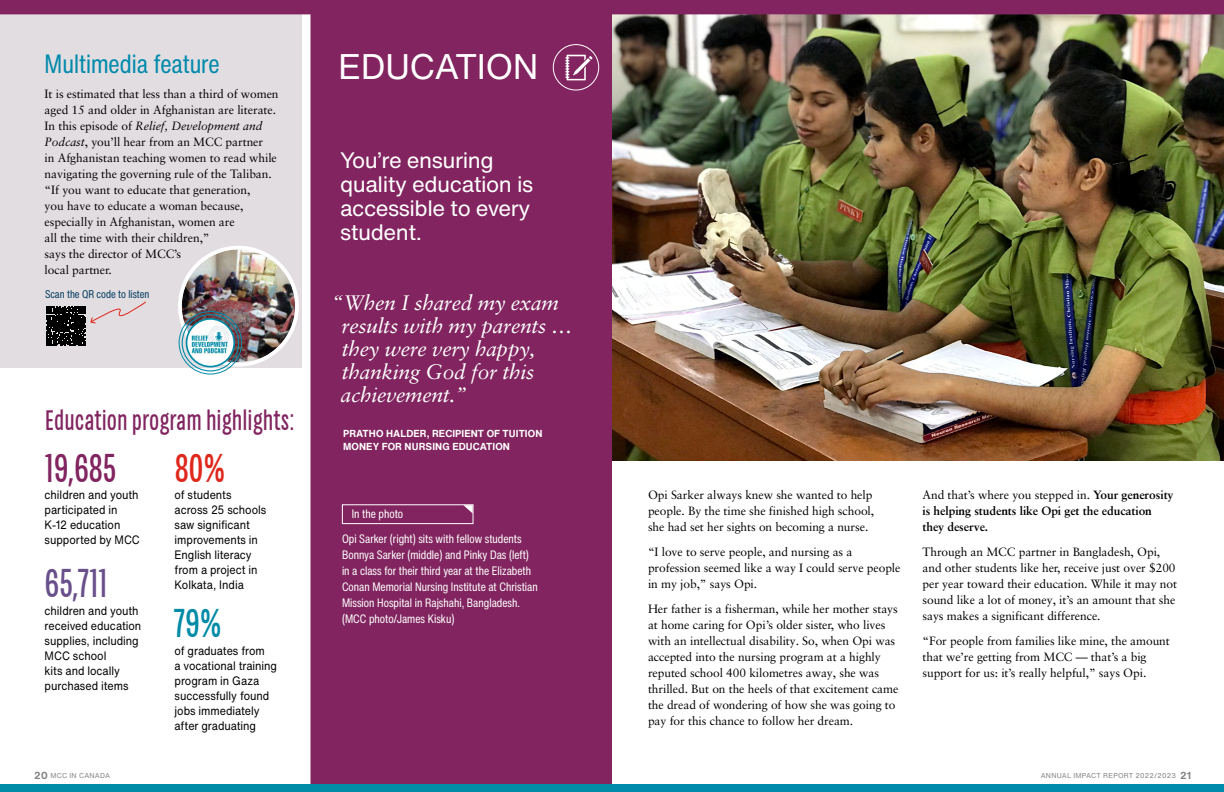
<style>
.page{position:relative;width:1224px;height:792px;background:#fff}
.page>*{position:absolute;margin:0;border:0;box-sizing:border-box;transform-origin:0 0}
.t1{font:40px "Chartwell Pies";color:#81245f}
.t2{font:40px "Chartwell Pies";color:#69508a}
.t3{font:40px "Chartwell Pies";color:#df271c}
.t4{font:40px "Chartwell Pies";color:#008ba7}
.t5{font:35px "Helvetica Now Text";letter-spacing:-.02em;color:#fff}
.t6{font:28px "Chartwell Pies";color:#81245f}
.t7{font:condensed 26px "Helvetica Now Text";color:#008aac}
.t8{font:22px/24px "Helvetica Now Text";letter-spacing:-.02em;color:#fff}
.t9{font:italic 21px/23px "Sabon LT Pro";letter-spacing:-.015em;color:#fff}
.t10{font:12px/16px "Sabon LT Pro";letter-spacing:-.005em;color:#000}
.t11{font:12px/15px "Helvetica Now Text";letter-spacing:-.005em;color:#000;scale:.9 1}
.t12{font:condensed 12px/16px "Helvetica Now Text";color:#fff}
.t13{font:700 12px/16px "Sabon LT Pro";letter-spacing:-.005em;color:#000}
.t14{font:condensed 11px "Helvetica Now Text";color:#003a5d}
.t15{font:700 10px/13px "Helvetica Now Text";letter-spacing:.01em;color:#fff}
.t16{font:7px "Helvetica Now Text";letter-spacing:.03em;color:#808285}
.s1{font-style:italic}
.s2{font-weight:400}
.s3{font-weight:700;font-size:10px}
</style>
<div class="page">
<img style="left:0;top:0;width:1224px;height:785px">
<svg style="left:565px;top:55px;width:27px;height:25px"></svg>
<div style="left:553px;top:44px;width:46px;height:46px;border:1px solid #fff;border-radius:50%"></div>
<img style="left:182px;top:249px;width:113px;height:114px">
<div style="left:178px;top:246px;width:121px;height:121px;border:4px solid #fff;border-radius:50%"></div>
<div style="left:179px;top:311px;width:63px;height:63px;border:1px solid #008ba7;border-radius:50%"></div>
<div style="left:182px;top:314px;width:57px;height:58px;border:1px solid #008ba7;border-radius:50%"></div>
<img style="left:187px;top:319px;width:47px;height:48px;border-radius:24px">
<div style="left:186px;top:318px;width:49px;height:49px;border:2px solid #008ba7;border-radius:50%"></div>
<svg style="left:47px;top:301px;width:99px;height:45px"></svg>
<svg style="left:342px;top:504px;width:132px;height:20px"></svg>
<div style="left:612px;top:785px;width:612px;height:7px;background:#008aac"></div>
<div style="left:0;top:785px;width:612px;height:7px;background:#008ba7"></div>
<h3 class="t7" style="left:45px;top:47px;width:177px">Multimedia feature</h3>
<p class="t10" style="left:45px;top:85px;width:236px">It is estimated that less than a third of women aged 15 and older in Afghanistan are literate.<br>In this episode of <span class="s1">Relief, Development and Podcast</span>, you’ll hear from an MCC partner<br>in Afghanistan teaching women to read while navigating the governing rule of the Taliban. “If you want to educate that generation,<br>you have to educate a woman because, especially in Afghanistan, women are<br>all the time with their children,”<br>says the director of MCC’s<br>local partner.</p>
<p class="t14" style="left:45px;top:287px;width:106px">Scan the QR code to listen</p>
<h3 class="t6" style="left:45px;top:402px;width:251px">Education program highlights:</h3>
<h1 class="t1" style="left:45px;top:442px;width:73px">19,685</h1>
<p class="t11" style="left:45px;top:487px;width:107px">children and youth participated in<br>K-12 education supported by MCC</p>
<h1 class="t2" style="left:45px;top:557px;width:65px">65,711</h1>
<p class="t11" style="left:45px;top:603px;width:109px">children and youth received education supplies, including<br>MCC school<br>kits and locally purchased items</p>
<h1 class="t3" style="left:175px;top:442px;width:52px">80%</h1>
<p class="t11" style="left:175px;top:487px;width:103px">of students across 25 schools saw significant improvements in<br>English literacy from a project in<br>Kolkata, India</p>
<h1 class="t4" style="left:175px;top:597px;width:49px">79%</h1>
<p class="t11" style="left:175px;top:643px;width:115px">of graduates from<br>a vocational training program in Gaza successfully found jobs immediately after graduating</p>
<h2 class="t5" style="left:338px;top:40px;width:202px">EDUCATION</h2>
<h3 class="t8" style="left:340px;top:148px;width:195px">You’re ensuring quality education is accessible to every student.</h3>
<h3 class="t9" style="left:341px;top:291px;width:233px;text-indent:-9px">“When I shared my exam results with my parents … they were very happy, thanking God for this achievement.”</h3>
<p class="t15" style="left:343px;top:427px;width:201px">PRATHO HALDER, RECIPIENT OF TUITION<br>MONEY FOR NURSING EDUCATION</p>
<p class="t12" style="left:352px;top:506px;width:53px">In the photo</p>
<p class="t12" style="left:342px;top:531px;width:197px">Opi Sarker (right) sits with fellow students Bonnya Sarker (middle) and Pinky Das (left) in a class for their third year at the Elizabeth Conan Memorial Nursing Institute at Christian Mission Hospital in Rajshahi, Bangladesh. (MCC photo/James Kisku)</p>
<p class="t10" style="left:648px;top:487px;width:228px">Opi Sarker always knew she wanted to help people. By the time she finished high school, she had set her sights on becoming a nurse.</p>
<p class="t10" style="left:648px;top:544px;width:254px">“I love to serve people, and nursing as a profession seemed like a way I could serve people in my job,” says Opi.</p>
<p class="t10" style="left:648px;top:600px;width:252px">Her father is a fisherman, while her mother stays at home caring for Opi’s older sister, who lives with an intellectual disability. So, when Opi was accepted into the nursing program at a highly reputed school 400 kilometres away, she was thrilled. But on the heels of that excitement came the dread of wondering of how she was going to pay for this chance to follow her dream.</p>
<p class="t13" style="left:922px;top:487px;width:253px"><span class="s2">And that’s where you stepped in.</span> Your generosity is helping students like Opi get the education they deserve.</p>
<p class="t10" style="left:922px;top:543px;width:256px">Through an MCC partner in Bangladesh, Opi, and other students like her, receive just over $200 per year toward their education. While it may not sound like a lot of money, it’s an amount that she says makes a significant difference.</p>
<p class="t10" style="left:922px;top:632px;width:249px">“For people from families like mine, the amount that we’re getting from MCC — that’s a big support for us: it’s really helpful,” says Opi.</p>
<p class="t16" style="left:34px;top:770px;width:77px"><span class="s3">20</span> MCC IN CANADA</p>
<p class="t16" style="left:1041px;top:770px;width:152px">ANNUAL IMPACT REPORT 2022/2023 <span class="s3">21</span></p>
</div>
